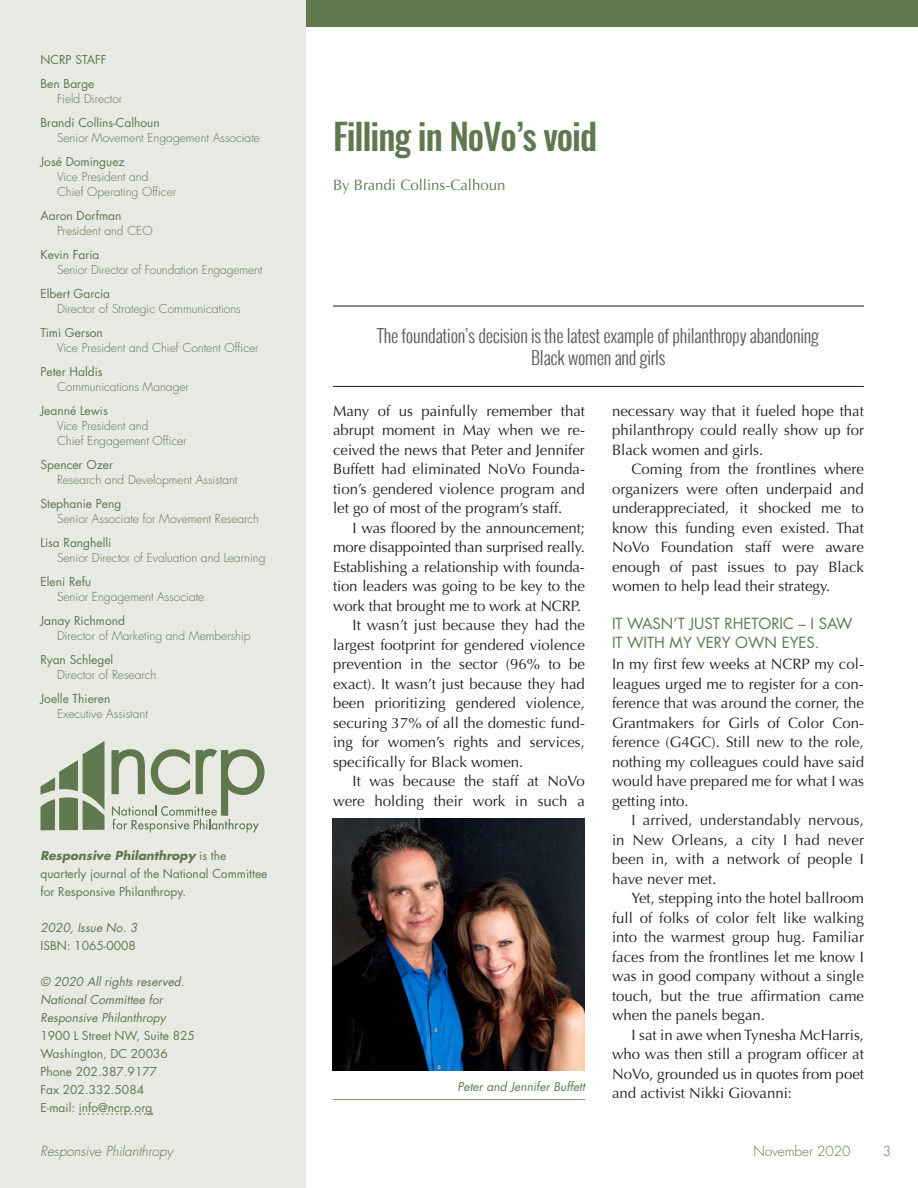
<style>
.page{position:relative;width:918px;height:1188px;background:#fff}
.page>*{position:absolute;margin:0;border:0;box-sizing:border-box;transform-origin:0 0}
.t1{font:500 36px "Oswald";letter-spacing:-.03em;color:#5f784e}
.t2{font:300 18px/22.5px "Oswald";letter-spacing:-.01em;color:#57585a;text-align:center}
.t3{font:15px/19.5px "Optima";color:#231f20;text-align:justify}
.t4{font:15px/19.5px "Futura";color:#5f784e}
.t5{font:15px "Optima";color:#5f784e}
.t6{font:italic 300 13.5px "Futura";color:#5f784e}
.t7{font:300 13.5px "Futura";color:#5f784e}
.t8{font:300 12px/15px "Futura";color:#5f784e}
.t9{font:12px/18px "Futura";color:#5f784e}
.t10{font:italic 12px/18px "Futura";color:#5f784e}
.s1{font-weight:700;font-style:italic}
</style>
<div class="page">
<div style="left:0;top:0;width:918px;height:27px;background:#5f784e"></div>
<div style="left:0;top:0;width:306px;height:1188px;background:#e8e9e3"></div>
<svg style="left:112px;top:749px;width:152px;height:83px"></svg>
<svg style="left:40px;top:741px;width:64px;height:89px"></svg>
<svg style="left:80px;top:1113px;width:73px;height:2px"></svg>
<hr style="left:333px;top:306px;width:531px;height:1px;background:#231f20">
<hr style="left:333px;top:386px;width:531px;height:1px;background:#231f20">
<img style="left:333px;top:818px;width:252px;height:252px">
<hr style="left:333px;top:1099px;width:252px;height:1px;background:#859877">
<p class="t9" style="left:40px;top:48px;width:68px;line-height:24px">NCRP STAFF<br>Ben Barge</p>
<p class="t8" style="left:57px;top:92px;width:67px">Field Director</p>
<p class="t9" style="left:40px;top:114px;width:121px">Brandi Collins-Calhoun</p>
<p class="t8" style="left:57px;top:131px;width:205px">Senior Movement Engagement Associate</p>
<p class="t9" style="left:40px;top:153px;width:86px">José Dominguez</p>
<p class="t8" style="left:57px;top:170px;width:121px">Vice President and<br>Chief Operating Officer</p>
<p class="t9" style="left:40px;top:207px;width:83px">Aaron Dorfman</p>
<p class="t8" style="left:57px;top:224px;width:97px">President and CEO</p>
<p class="t9" style="left:40px;top:246px;width:61px">Kevin Faria</p>
<p class="t8" style="left:57px;top:263px;width:207px">Senior Director of Foundation Engagement</p>
<p class="t9" style="left:40px;top:285px;width:71px">Elbert Garcia</p>
<p class="t8" style="left:57px;top:302px;width:185px">Director of Strategic Communications</p>
<p class="t9" style="left:40px;top:324px;width:64px">Timi Gerson</p>
<p class="t8" style="left:57px;top:341px;width:203px">Vice President and Chief Content Officer</p>
<p class="t9" style="left:40px;top:363px;width:64px">Peter Haldis</p>
<p class="t8" style="left:57px;top:380px;width:133px">Communications Manager</p>
<p class="t9" style="left:40px;top:402px;width:69px">Jeanné Lewis</p>
<p class="t8" style="left:57px;top:419px;width:131px">Vice President and<br>Chief Engagement Officer</p>
<p class="t9" style="left:40px;top:456px;width:74px">Spencer Ozer</p>
<p class="t8" style="left:57px;top:473px;width:182px">Research and Development Assistant</p>
<p class="t9" style="left:40px;top:495px;width:82px">Stephanie Peng</p>
<p class="t8" style="left:57px;top:512px;width:204px">Senior Associate for Movement Research</p>
<p class="t9" style="left:40px;top:534px;width:72px">Lisa Ranghelli</p>
<p class="t8" style="left:57px;top:551px;width:210px">Senior Director of Evaluation and Learning</p>
<p class="t9" style="left:40px;top:573px;width:52px">Eleni Refu</p>
<p class="t8" style="left:57px;top:590px;width:149px">Senior Engagement Associate</p>
<p class="t9" style="left:40px;top:612px;width:86px">Janay Richmond</p>
<p class="t8" style="left:57px;top:629px;width:195px">Director of Marketing and Membership</p>
<p class="t9" style="left:40px;top:651px;width:74px">Ryan Schlegel</p>
<p class="t8" style="left:57px;top:668px;width:101px">Director of Research</p>
<p class="t9" style="left:40px;top:690px;width:72px">Joelle Thieren</p>
<p class="t8" style="left:57px;top:707px;width:92px">Executive Assistant</p>
<p class="t9" style="left:40px;top:847px;width:228px"><span class="s1">Responsive Philanthropy</span> is the quarterly journal of the National Committee for Responsive Philanthropy.</p>
<p class="t10" style="left:40px;top:919px;width:99px">2020, Issue No. 3</p>
<p class="t9" style="left:40px;top:937px;width:97px">ISBN: 1065-0008</p>
<p class="t10" style="left:40px;top:973px;width:146px">© 2020 All rights reserved.<br>National Committee for<br>Responsive Philanthropy</p>
<p class="t9" style="left:40px;top:1027px;width:156px">1900 L Street NW, Suite 825<br>Washington, DC 20036<br>Phone 202.387.9177<br>Fax 202.332.5084<br>E-mail: info@ncrp.org</p>
<h1 class="t1" style="left:333px;top:117px;width:266px">Filling in NoVo’s void</h1>
<p class="t5" style="left:333px;top:176px;width:174px">By Brandi Collins-Calhoun</p>
<p class="t2" style="left:377px;top:324px;width:443px">The foundation’s decision is the latest example of philanthropy abandoning<br>Black women and girls</p>
<p class="t3" style="left:333px;top:401px;width:254px">Many of us painfully remember that abrupt moment in May when we re&shy;ceived the news that Peter and Jennifer Buffett had eliminated NoVo Founda&shy;tion’s gendered violence program and let go of most of the program’s staff.</p>
<p class="t3" style="left:352px;top:518px;width:234px">I was floored by the announcement;</p>
<p class="t3" style="left:333px;top:538px;width:253px">more disappointed than surprised really.</p>
<p class="t3" style="left:333px;top:557px;width:253px">Establishing a relationship with founda-</p>
<p class="t3" style="left:333px;top:577px;width:253px">tion leaders was going to be key to the</p>
<p class="t3" style="left:333px;top:596px;width:250px">work that brought me to work at NCRP.</p>
<p class="t3" style="left:352px;top:616px;width:234px">It wasn’t just because they had the</p>
<p class="t3" style="left:333px;top:635px;width:253px">largest footprint for gendered violence</p>
<p class="t3" style="left:333px;top:655px;width:253px">prevention in the sector (96% to be</p>
<p class="t3" style="left:333px;top:674px;width:253px">exact). It wasn’t just because they had</p>
<p class="t3" style="left:333px;top:694px;width:253px">been prioritizing gendered violence,</p>
<p class="t3" style="left:333px;top:713px;width:253px">securing 37% of all the domestic fund-</p>
<p class="t3" style="left:333px;top:733px;width:253px">ing for women’s rights and services,</p>
<p class="t3" style="left:333px;top:752px;width:192px">specifically for Black women.</p>
<p class="t3" style="left:352px;top:772px;width:234px">It was because the staff at NoVo</p>
<p class="t3" style="left:333px;top:791px;width:253px">were holding their work in such a</p>
<p class="t10" style="left:457px;top:1078px;width:129px">Peter and Jennifer Buffett</p>
<p class="t3" style="left:612px;top:401px;width:254px">necessary way that it fueled hope that philanthropy could really show up for Black women and girls.</p>
<p class="t3" style="left:612px;top:460px;width:253px;text-indent:20px">Coming from the frontlines where organizers were often underpaid and underappreciated, it shocked me to know this funding even existed. That NoVo Foundation staff were aware enough of past issues to pay Black women to help lead their strategy.</p>
<p class="t4" style="left:612px;top:614px;width:242px">IT WASN’T JUST RHETORIC – I SAW<br>IT WITH MY VERY OWN EYES.</p>
<p class="t3" style="left:612px;top:655px;width:254px">In my first few weeks at NCRP my col&shy;leagues urged me to register for a con&shy;ference that was around the corner, the Grantmakers for Girls of Color Con&shy;ference (G4GC). Still new to the role, nothing my colleagues could have said would have prepared me for what I was getting into.</p>
<p class="t3" style="left:612px;top:811px;width:254px;text-indent:20px">I arrived, understandably nervous, in New Orleans, a city I had never been in, with a network of people I have never met.</p>
<p class="t3" style="left:612px;top:889px;width:254px;text-indent:20px">Yet, stepping into the hotel ballroom full of folks of color felt like walking into the warmest group hug. Familiar faces from the frontlines let me know I was in good company without a single touch, but the true affirmation came when the panels began.</p>
<p class="t3" style="left:612px;top:1025px;width:254px;text-indent:20px">I sat in awe when Tynesha McHarris, who was then still a program officer at NoVo, grounded us in quotes from poet and activist Nikki Giovanni:</p>
<p class="t6" style="left:40px;top:1143px;width:134px">Responsive Philanthropy</p>
<p class="t7" style="left:753px;top:1143px;width:99px">November 2020</p>
<p class="t7" style="left:883px;top:1143px;width:10px">3</p>
</div>
